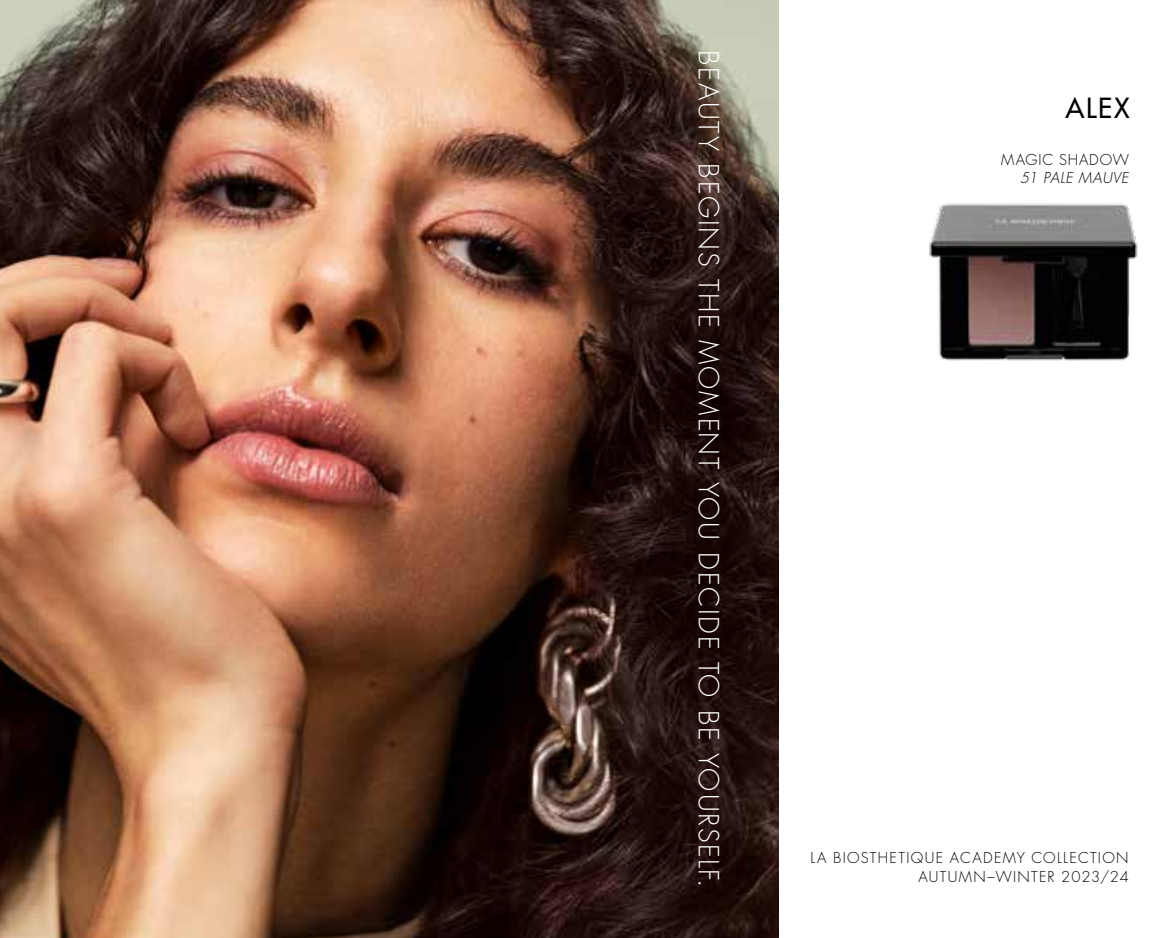
<style>
.page{position:relative;width:1168px;height:938px;background:#fff}
.page>*{position:absolute;margin:0;border:0;box-sizing:border-box;transform-origin:0 0}
.t1{font:300 27px "Futura Std";letter-spacing:.065em;color:#fff}
.t2{font:500 27px "Futura Std";color:#000}
.t3{font:300 14.62px/19.1px "Futura Std";letter-spacing:.09em;color:#000;text-align:right}
.t4{font:300 14.62px "Futura Std";letter-spacing:.06em;color:#000}
.t5{font:italic 300 14.62px "Futura Std";letter-spacing:.035em;color:#000}
</style>
<div class="page">
<img style="left:0;top:0;width:778px;height:938px">
<img style="left:929px;top:203px;width:209px;height:158px">
<h1 class="t1" style="left:725px;top:50px;width:839px;rotate:90deg">BEAUTY BEGINS THE MOMENT YOU DECIDE TO BE YOURSELF.</h1>
<h1 class="t2" style="left:1065px;top:91px;width:66px">ALEX</h1>
<p class="t4" style="left:1001px;top:151px;width:129px">MAGIC SHADOW</p>
<p class="t5" style="left:1020px;top:168px;width:110px">51 PALE MAUVE</p>
<p class="t3" style="left:810px;top:848px;width:320px">LA BIOSTHETIQUE ACADEMY COLLECTION<br>AUTUMN–WINTER 2023/24</p>
</div>
